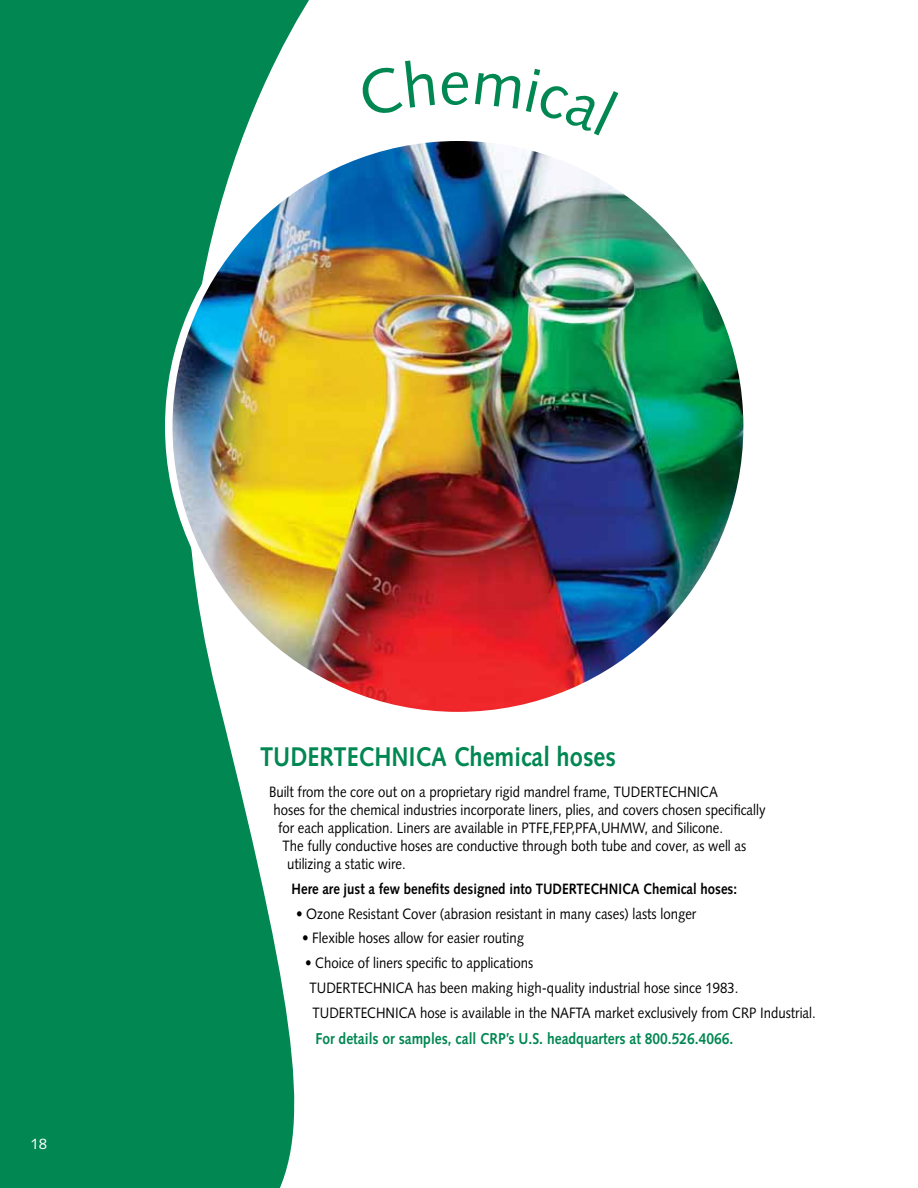
<style>
.page{position:relative;width:918px;height:1188px;background:#fff}
.page>*{position:absolute;margin:0;border:0;box-sizing:border-box;transform-origin:0 0}
.t1{font:700 27px "Syntax LT Std";color:#008752;scale:.88 1}
.t2{font:700 15.75px "Syntax LT Std";color:#008752;scale:.88 1}
.t3{font:15px/24.8px "Syntax LT Std";color:#000;scale:.88 1}
.t4{font:700 15px "Syntax LT Std";color:#000;scale:.88 1}
.t5{font:15px "Syntax LT Std";color:#fff}
</style>
<div class="page">
<svg style="left:0;top:0;width:309px;height:1188px;background:#209668"></svg>
<img style="left:169px;top:137px;width:578px;height:579px;border-radius:289px">
<p class="t5" style="left:30px;top:1135px;width:18px">18</p>
<h1 class="t1" style="left:260px;top:741px;width:17px">TUDERTE</h1>
<h1 class="t1" style="left:359px;top:741px;width:294px">CHNICA Chemical hoses</h1>
<p class="t3" style="left:269px;top:780px;width:512px">Built from the core out on a proprietary rigid mandrel frame, TU DERTECHNICA</p>
<p class="t3" style="left:274px;top:798px;width:561px">hoses for the chemical industries incorporate liners, plies, and covers chosen specifically</p>
<p class="t3" style="left:278px;top:816px;width:507px">for each application. Liners are available in PTFE,FEP,PFA,U HMW, and Silicone.</p>
<p class="t3" style="left:283px;top:834px;width:528px">The fully conductive hoses are conductive through both tube and cover, as well as</p>
<p class="t3" style="left:287px;top:852px;width:136px">utilizing a static wire.</p>
<p class="t4" style="left:292px;top:880px;width:288px">Here are just a few benefits designed into TUDERTE</p>
<p class="t4" style="left:591px;top:880px;width:168px">CHNICA Chemical hoses:</p>
<p class="t3" style="left:296px;top:901px;width:456px">• Ozone Resistant Cover (abrasion resistant in many cases) lasts longer</p>
<p class="t3" style="left:302px;top:926px;width:254px">• Flexible hoses allow for easier routing</p>
<p class="t3" style="left:310px;top:951px;width:577px;text-indent:-5px">• Choice of liners specific to applications<br>TU DERTECHNICA has been making high-quality industrial hose since 1983.<br>TU DERTECHNICA hose is available in the NAFTA market exclusively from CRP Industrial.</p>
<p class="t2" style="left:316px;top:1029px;width:476px">For details or samples, call CRP’s U.S. headquarters at 800.526.4066.</p>
</div>
